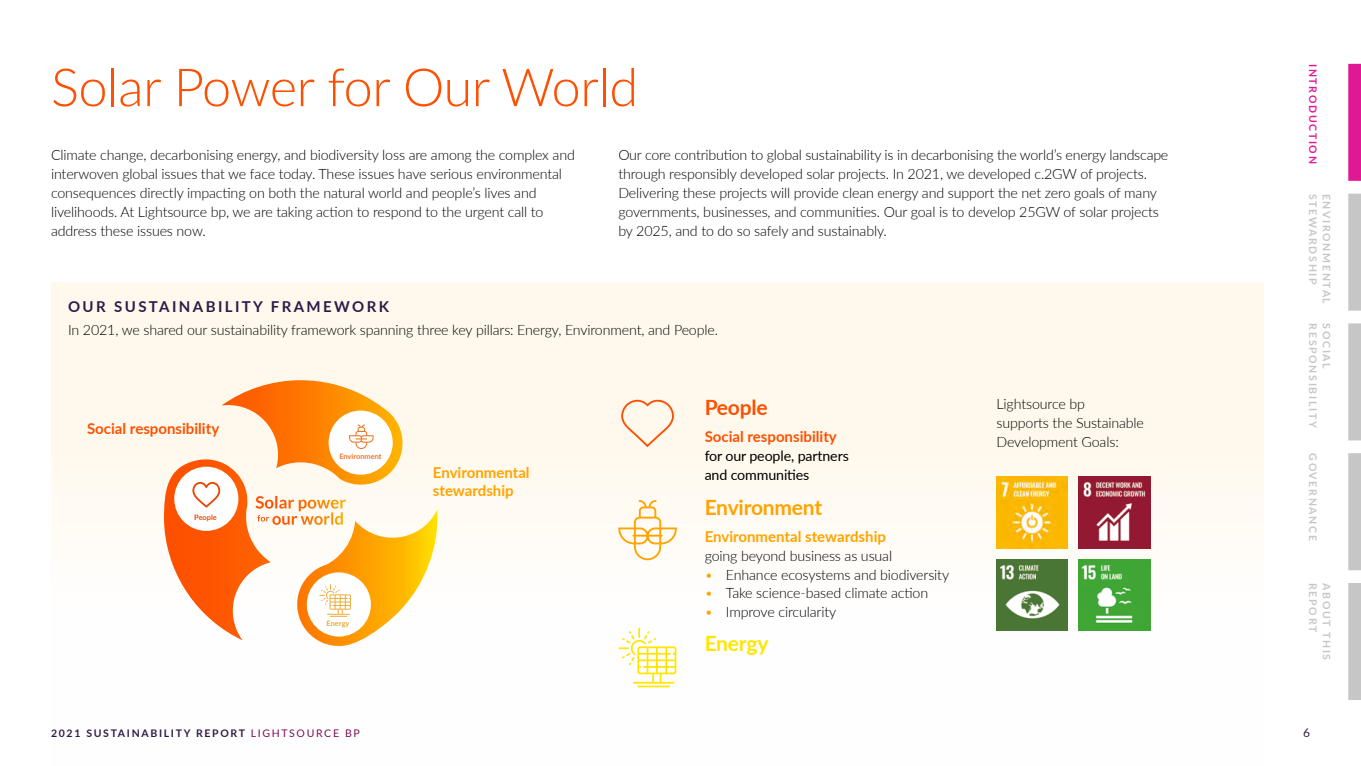
<style>
.page{position:relative;width:1361px;height:766px;background:#fff}
.page>*{position:absolute;margin:0;border:0;box-sizing:border-box;transform-origin:0 0}
.t1{font:300 52.5px "Lato";letter-spacing:-.01em;color:#fe5000}
.t2{font:700 21px "Lato";letter-spacing:-.01em;color:#ffa300}
.t3{font:700 21px "Lato";letter-spacing:-.01em;color:#ffe600}
.t4{font:700 21px "Lato";letter-spacing:-.01em;color:#fe5000}
.t5{font:700 15px/18.8px "Lato";color:#ffa300}
.t6{font:700 15px "Lato";color:#fe5000}
.t7{font:700 15px "Lato";letter-spacing:.16em;color:#2e1a47}
.t8{font:300 14.25px/18.8px "Lato";letter-spacing:-.01em;color:#000}
.t9{font:14.25px/18.8px "Lato";letter-spacing:-.01em;color:#000}
.t10{font:12px "Lato";color:#2e1a47}
.t11{font:700 10.5px "Lato";letter-spacing:.16em;color:#c6c6c6}
.t12{font:700 10.5px "Lato";letter-spacing:.16em;color:#2e1a47}
.t13{font:700 10.5px "Lato";letter-spacing:.16em;color:#df1995}
.t14{font:700 7.35px "Lato";color:#ee7526}
.t15{font:700 7.35px "Lato";color:#eaaa32}
.t16{font:700 7.35px "Lato";color:#e84906}
.s1{color:#ffa300}
.s2{font-weight:400;color:#7b0b55}
</style>
<div class="page">
<div style="left:51px;top:282px;width:1212px;height:483px;background:#fffbf4"></div>
<img style="left:996px;top:477px;width:71px;height:71px">
<img style="left:996px;top:559px;width:71px;height:71px">
<img style="left:1079px;top:477px;width:71px;height:71px">
<img style="left:1079px;top:559px;width:71px;height:71px">
<svg style="left:621px;top:399px;width:53px;height:48px"></svg>
<svg style="left:618px;top:500px;width:59px;height:61px"></svg>
<hr style="left:637px;top:685px;width:33px;height:2px;background:#ffe600">
<svg style="left:619px;top:627px;width:57px;height:56px"></svg>
<svg style="left:164px;top:380px;width:274px;height:266px"></svg>
<div style="left:307px;top:572px;width:64px;height:64px;background:#fff;border-radius:50%"></div>
<svg style="left:319px;top:584px;width:32px;height:32px"></svg>
<div style="left:329px;top:410px;width:64px;height:64px;background:#fff;border-radius:50%"></div>
<svg style="left:349px;top:424px;width:25px;height:25px"></svg>
<div style="left:174px;top:466px;width:64px;height:64px;background:#fff;border-radius:50%"></div>
<svg style="left:192px;top:482px;width:28px;height:25px"></svg>
<svg style="left:255px;top:496px;width:91px;height:15px"></svg>
<div style="left:1348px;top:64px;width:13px;height:117px;background:#df1995"></div>
<div style="left:1348px;top:193px;width:13px;height:117px;background:#c6c6c6"></div>
<div style="left:1348px;top:323px;width:13px;height:117px;background:#c6c6c6"></div>
<div style="left:1348px;top:453px;width:13px;height:117px;background:#c6c6c6"></div>
<div style="left:1348px;top:583px;width:13px;height:116px;background:#c6c6c6"></div>
<h1 class="t1" style="left:51px;top:51px;width:589px">Solar Power for Our World</h1>
<p class="t8" style="left:51px;top:145px;width:525px">Climate change, decarbonising energy, and biodiversity loss are among the complex and interwoven global issues that we face today. These issues have serious environmental consequences directly impacting on both the natural world and people’s lives and livelihoods. At Lightsource bp, we are taking action to respond to the urgent call to address these issues now.</p>
<p class="t8" style="left:618px;top:145px;width:551px">Our core contribution to global sustainability is in decarbonising the world’s energy landscape through responsibly developed solar projects. In 2021, we developed c.2GW of projects.<br>Delivering these projects will provide clean energy and support the net zero goals of many governments, businesses, and communities. Our goal is to develop 25GW of solar projects by 2025, and to do so safely and sustainably.</p>
<p class="t7" style="left:68px;top:295px;width:322px">OUR SUSTAINABILITY FRAMEWORK</p>
<p class="t8" style="left:68px;top:320px;width:651px">In 2021, we shared our sustainability framework spanning three key pillars: Energy, Environment, and People.</p>
<p class="t6" style="left:87px;top:418px;width:134px">Social responsibility</p>
<p class="t16" style="left:194px;top:511px;width:24px">People</p>
<p class="t14" style="left:339px;top:451px;width:44px">Environment</p>
<p class="t15" style="left:326px;top:618px;width:24px">Energy</p>
<p class="t5" style="left:433px;top:462px;width:98px">Environmental stewardship</p>
<h2 class="t4" style="left:704px;top:391px;width:65px">People</h2>
<p class="t6" style="left:704px;top:425px;width:134px">Social responsibility</p>
<p class="t9" style="left:704px;top:445px;width:146px">for our people, partners and communities</p>
<h2 class="t2" style="left:704px;top:491px;width:119px">Environment</h2>
<p class="t5" style="left:704px;top:526px;width:183px">Environmental stewardship</p>
<p class="t8" style="left:704px;top:545px;width:189px">going beyond business as usual</p>
<p class="t8" style="left:704px;top:564px;width:246px"><span class="s1">•</span> Enhance ecosystems and biodiversity</p>
<p class="t8" style="left:704px;top:583px;width:225px"><span class="s1">•</span> Take science-based climate action</p>
<p class="t8" style="left:704px;top:602px;width:133px"><span class="s1">•</span> Improve circularity</p>
<h2 class="t3" style="left:704px;top:627px;width:65px">Energy</h2>
<p class="t8" style="left:996px;top:394px;width:149px">Lightsource bp<br>supports the Sustainable<br>Development Goals:</p>
<p class="t13" style="left:1320px;top:64px;width:101px;rotate:90deg">INTRODUCTION</p>
<p class="t11" style="left:1320px;top:193px;width:92px;rotate:90deg">STEWARDSHIP</p>
<p class="t11" style="left:1334px;top:193px;width:112px;rotate:90deg">ENVIRONMENTAL</p>
<p class="t11" style="left:1320px;top:323px;width:106px;rotate:90deg">RESPONSIBILITY</p>
<p class="t11" style="left:1334px;top:323px;width:47px;rotate:90deg">SOCIAL</p>
<p class="t11" style="left:1320px;top:453px;width:89px;rotate:90deg">GOVERNANCE</p>
<p class="t11" style="left:1320px;top:583px;width:51px;rotate:90deg">REPORT</p>
<p class="t11" style="left:1334px;top:583px;width:79px;rotate:90deg">ABOUT THIS</p>
<p class="t12" style="left:51px;top:725px;width:310px">2021 SUSTAINABILITY REPORT <span class="s2">LIGHTSOURCE BP</span></p>
<p class="t10" style="left:1303px;top:724px;width:8px">6</p>
</div>
